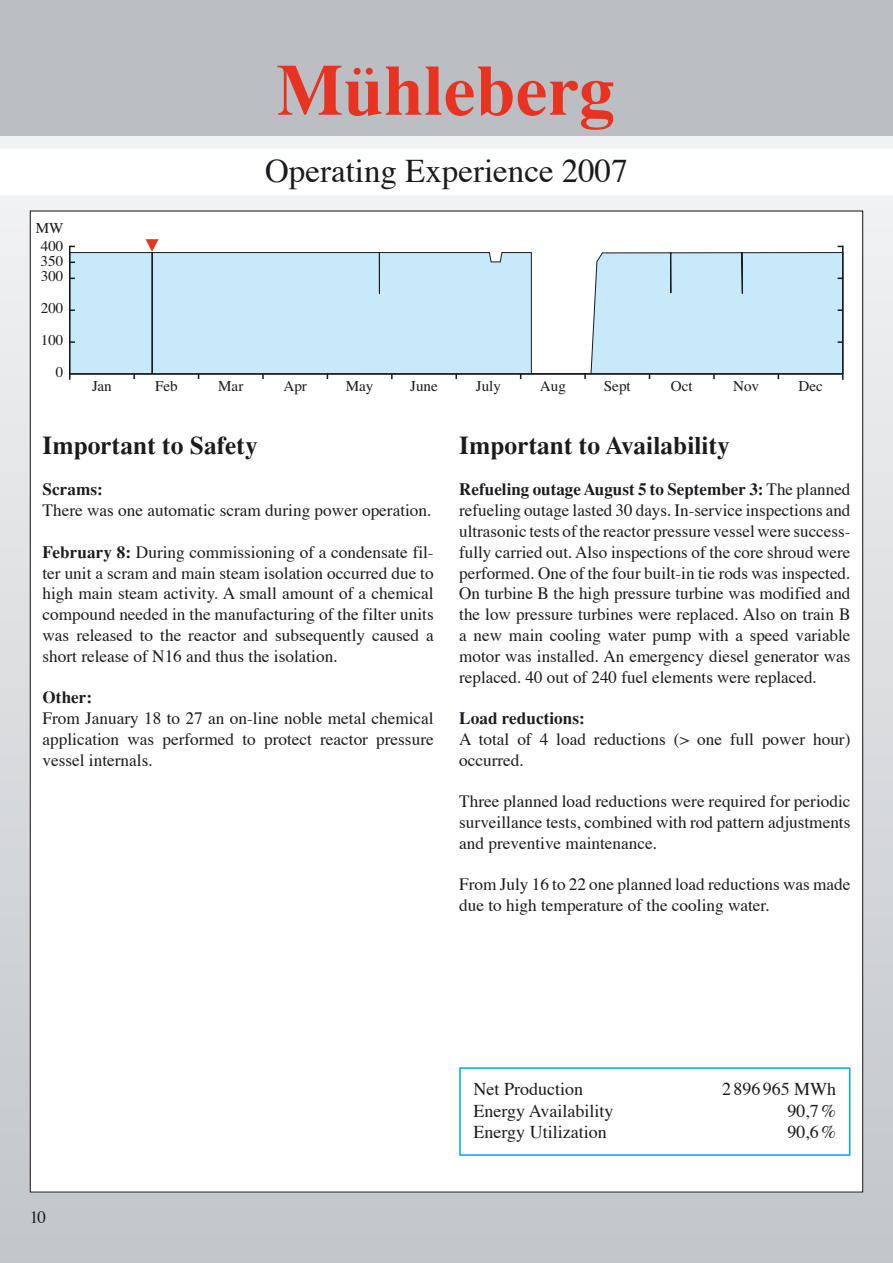
<style>
.page{position:relative;width:893px;height:1263px;background:#fff}
.page>*{position:absolute;margin:0;border:0;box-sizing:border-box;transform-origin:0 0}
.t1{font:700 72px "Times";color:#e73422}
.t2{font:33px "Times";color:#1b1b1f}
.t3{font:700 25.5px "Times";color:#1b1b1f}
.t4{font:18px "Times";color:#1b1b1f}
.t5{font:17.25px/20.9px "Times";color:#1b1b1f;text-align:justify}
.t6{font:700 17.25px "Times";color:#1b1b1f}
.t7{font:15px/18px "Times";color:#1b1b1f;text-align:center}
.s1{font-weight:700}
</style>
<div class="page">
<div style="left:0;top:196px;width:893px;height:1067px;background:linear-gradient(to bottom,#f1f1f2,#c2c6c9)"></div>
<div style="left:0;top:0;width:893px;height:136px;background:#bbbfc3"></div>
<div style="left:0;top:136px;width:893px;height:13px;background:#f1f2f3"></div>
<svg style="left:892px;top:196px;width:1px;height:1067px"></svg>
<div style="left:30px;top:211px;width:833px;height:981px;background:#fff"></div>
<svg style="left:69px;top:252px;width:774px;height:128px;background:#cae8f6"></svg>
<hr style="left:69px;top:246px;width:1px;height:133px;background:#1b1b1f">
<hr style="left:842px;top:246px;width:1px;height:133px;background:#1b1b1f">
<hr style="left:70px;top:373px;width:773px;height:2px;background:#1b1b1f">
<svg style="left:146px;top:239px;width:13px;height:13px"></svg>
<div style="left:459px;top:1067px;width:391px;height:89px;border:2px solid #00a6eb"></div>
<h1 class="t1" style="left:276px;top:45px;width:341px">Mühleberg</h1>
<p class="t7" style="left:36px;top:217px;width:29px">MW<br>400</p>
<p class="t7" style="left:41px;top:250px;width:24px">350</p>
<p class="t7" style="left:41px;top:266px;width:24px">300</p>
<p class="t7" style="left:41px;top:298px;width:24px">200</p>
<p class="t7" style="left:41px;top:330px;width:24px">100</p>
<p class="t7" style="left:56px;top:361px;width:9px">0</p>
<h2 class="t2" style="left:265px;top:140px;width:364px">Operating Experience 2007</h2>
<p class="t7" style="left:92px;top:376px;width:21px">Jan</p>
<p class="t7" style="left:155px;top:376px;width:24px">Feb</p>
<p class="t7" style="left:218px;top:376px;width:27px">Mar</p>
<p class="t7" style="left:283px;top:376px;width:25px">Apr</p>
<p class="t7" style="left:346px;top:376px;width:29px">May</p>
<p class="t7" style="left:410px;top:376px;width:29px">June</p>
<p class="t7" style="left:476px;top:376px;width:27px">July</p>
<p class="t7" style="left:540px;top:376px;width:28px">Aug</p>
<p class="t7" style="left:604px;top:376px;width:28px">Sept</p>
<p class="t7" style="left:671px;top:376px;width:23px">Oct</p>
<p class="t7" style="left:733px;top:376px;width:28px">Nov</p>
<p class="t7" style="left:798px;top:376px;width:26px">Dec</p>
<h3 class="t3" style="left:43px;top:429px;width:217px">Important to Safety</h3>
<p class="t6" style="left:43px;top:479px;width:62px">Scrams:</p>
<p class="t5" style="left:43px;top:499px;width:390px">There was one automatic scram during power operation.</p>
<p class="t5" style="left:43px;top:540px;width:393px"><span class="s1">February 8:</span> During commissioning of a condensate fil&shy;ter unit a scram and main steam isolation occurred due to high main steam activity. A small amount of a chemical compound needed in the manufacturing of the filter units was released to the reactor and subsequently caused a short release of N16 and thus the isolation.</p>
<p class="t6" style="left:43px;top:687px;width:51px">Other:</p>
<p class="t5" style="left:43px;top:706px;width:393px">From January 18 to 27 an on-line noble metal chemical application was performed to protect reactor pressure vessel internals.</p>
<h3 class="t3" style="left:459px;top:429px;width:272px">Important to Availability</h3>
<p class="t5" style="left:459px;top:478px;width:393px"><span class="s1">Refueling outage August 5 to September 3:</span> The planned refueling outage lasted 30 days. In-service inspections and ultrasonic tests of the reactor pressure vessel were success&shy;fully carried out. Also inspections of the core shroud were performed. One of the four built-in tie rods was inspected.<br>On turbine B the high pressure turbine was modified and the low pressure turbines were replaced. Also on train B a new main cooling water pump with a speed variable motor was installed. An emergency diesel generator was replaced. 40 out of 240 fuel elements were replaced.</p>
<p class="t6" style="left:459px;top:707px;width:127px">Load reductions:</p>
<p class="t5" style="left:459px;top:727px;width:393px">A total of 4 load reductions (&gt; one full power hour) occurred.</p>
<p class="t5" style="left:459px;top:790px;width:393px">Three planned load reductions were required for periodic surveillance tests, combined with rod pattern adjustments and preventive maintenance.</p>
<p class="t5" style="left:459px;top:873px;width:393px">From July 16 to 22 one planned load reductions was made due to high temperature of the cooling water.</p>
<p class="t5" style="left:30px;top:1205px;width:18px">10</p>
<p class="t4" style="left:473px;top:1072px;width:111px">Net Production</p>
<p class="t4" style="left:722px;top:1072px;width:115px">2 896965 MWh</p>
<p class="t4" style="left:473px;top:1094px;width:141px">Energy Availability</p>
<p class="t4" style="left:787px;top:1094px;width:50px">90,7%</p>
<p class="t4" style="left:473px;top:1115px;width:135px">Energy Utilization</p>
<p class="t4" style="left:787px;top:1115px;width:50px">90,6%</p>
</div>
